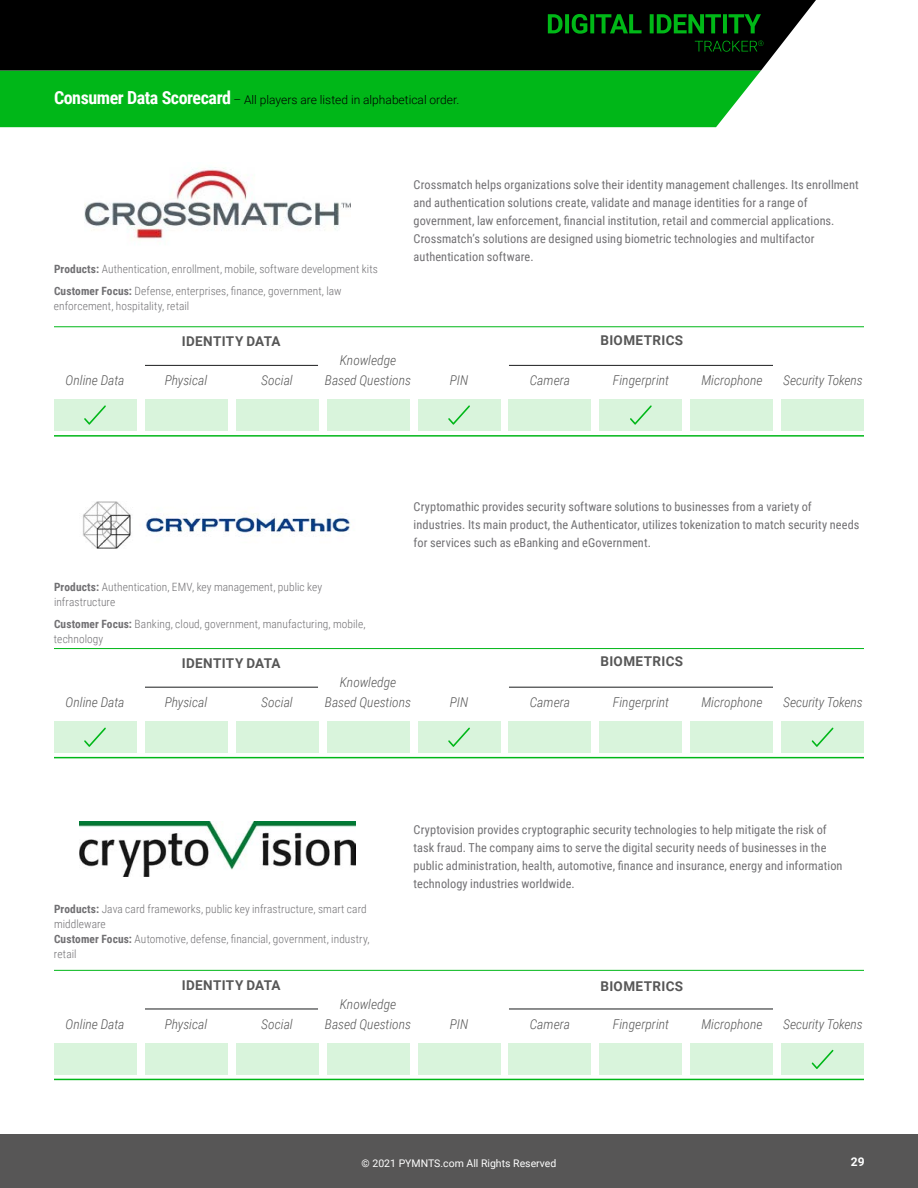
<style>
.page{position:relative;width:918px;height:1188px;background:#fff}
.page>*{position:absolute;margin:0;border:0;box-sizing:border-box;transform-origin:0 0}
.t1{font:italic 300 13.5px/19.5px "Roboto Condensed";color:#575757;text-align:center}
.t2{font:700 13.5px "Roboto";letter-spacing:.025em;color:#575757}
.t3{font:12.3px/18px "Roboto Condensed";letter-spacing:.005em;color:#717073}
.t4{font:300 12px "Roboto";color:#000}
.t5{font:700 12px "Roboto";color:#fff}
.t6{font:300 11.4px/15px "Roboto Condensed";letter-spacing:.01em;color:#717073}
.t7{font:10.5px "Roboto";color:#fff}
.s1{font-family:"Roboto Condensed";font-weight:700;font-size:18px;color:#fff}
.s2{font-weight:700}
</style>
<div class="page">
<div style="left:0;top:70px;width:761px;height:57px;background:#00b718"></div>
<div style="left:0;top:1134px;width:918px;height:54px;background:#575656"></div>
<div style="left:0;top:0;width:816px;height:70px;background:#000"></div>
<hr style="left:145px;top:365px;width:173px;height:1px;background:#1b1d1e">
<hr style="left:509px;top:365px;width:264px;height:1px;background:#1b1d1e">
<div style="left:54px;top:399px;width:82px;height:32px;background:#d9f4dc"></div>
<div style="left:236px;top:399px;width:82px;height:32px;background:#d9f4dc"></div>
<div style="left:418px;top:399px;width:82px;height:32px;background:#d9f4dc"></div>
<div style="left:600px;top:399px;width:82px;height:32px;background:#d9f4dc"></div>
<div style="left:782px;top:399px;width:82px;height:32px;background:#d9f4dc"></div>
<div style="left:145px;top:399px;width:82px;height:32px;background:#d9f4dc"></div>
<div style="left:327px;top:399px;width:82px;height:32px;background:#d9f4dc"></div>
<div style="left:509px;top:399px;width:82px;height:32px;background:#d9f4dc"></div>
<div style="left:691px;top:399px;width:82px;height:32px;background:#d9f4dc"></div>
<hr style="left:54px;top:327px;width:810px;height:1px;background:#00b718">
<hr style="left:54px;top:435px;width:810px;height:2px;background:#00b718">
<hr style="left:145px;top:687px;width:173px;height:1px;background:#1b1d1e">
<hr style="left:509px;top:687px;width:264px;height:1px;background:#1b1d1e">
<div style="left:54px;top:721px;width:82px;height:32px;background:#d9f4dc"></div>
<div style="left:236px;top:721px;width:82px;height:32px;background:#d9f4dc"></div>
<div style="left:418px;top:721px;width:82px;height:32px;background:#d9f4dc"></div>
<div style="left:600px;top:721px;width:82px;height:32px;background:#d9f4dc"></div>
<div style="left:782px;top:721px;width:82px;height:32px;background:#d9f4dc"></div>
<div style="left:145px;top:721px;width:82px;height:32px;background:#d9f4dc"></div>
<div style="left:327px;top:721px;width:82px;height:32px;background:#d9f4dc"></div>
<div style="left:509px;top:721px;width:82px;height:32px;background:#d9f4dc"></div>
<div style="left:691px;top:721px;width:82px;height:32px;background:#d9f4dc"></div>
<hr style="left:54px;top:648px;width:810px;height:1px;background:#00b718">
<hr style="left:54px;top:757px;width:810px;height:1px;background:#00b718">
<hr style="left:145px;top:1009px;width:173px;height:1px;background:#1b1d1e">
<hr style="left:509px;top:1009px;width:264px;height:1px;background:#1b1d1e">
<div style="left:54px;top:1043px;width:82px;height:32px;background:#d9f4dc"></div>
<div style="left:236px;top:1043px;width:82px;height:32px;background:#d9f4dc"></div>
<div style="left:418px;top:1043px;width:82px;height:32px;background:#d9f4dc"></div>
<div style="left:600px;top:1043px;width:82px;height:32px;background:#d9f4dc"></div>
<div style="left:782px;top:1043px;width:82px;height:32px;background:#d9f4dc"></div>
<div style="left:145px;top:1043px;width:82px;height:32px;background:#d9f4dc"></div>
<div style="left:327px;top:1043px;width:82px;height:32px;background:#d9f4dc"></div>
<div style="left:509px;top:1043px;width:82px;height:32px;background:#d9f4dc"></div>
<div style="left:691px;top:1043px;width:82px;height:32px;background:#d9f4dc"></div>
<hr style="left:54px;top:970px;width:810px;height:1px;background:#00b718">
<hr style="left:54px;top:1079px;width:810px;height:1px;background:#00b718">
<div style="left:694px;top:40px;width:68px;height:16px;background:#000"></div>
<div style="left:547px;top:13px;width:218px;height:25px;background:#000"></div>
<svg style="left:548px;top:14px;width:213px;height:20px"></svg>
<svg style="left:695px;top:40px;width:68px;height:12px"></svg>
<img style="left:85px;top:167px;width:265px;height:72px">
<svg style="left:630px;top:405px;width:22px;height:20px"></svg>
<svg style="left:448px;top:405px;width:22px;height:20px"></svg>
<svg style="left:84px;top:405px;width:22px;height:20px"></svg>
<img style="left:83px;top:501px;width:268px;height:48px">
<svg style="left:448px;top:728px;width:22px;height:19px"></svg>
<svg style="left:812px;top:728px;width:21px;height:19px"></svg>
<svg style="left:84px;top:728px;width:22px;height:19px"></svg>
<img style="left:79px;top:821px;width:276px;height:55px">
<svg style="left:812px;top:1050px;width:21px;height:19px"></svg>
<p class="t4" style="left:54px;top:91px;width:407px"><span class="s1">Consumer Data Scorecard</span> – All players are listed in alphabetical order.</p>
<p class="t6" style="left:54px;top:258px;width:325px;line-height:21.8px"><span class="s2">Products:</span> Authentication, enrollment, mobile, software development kits<br><span class="s2">Customer Focus:</span> Defense, enterprises, finance, government, law</p>
<p class="t6" style="left:54px;top:298px;width:137px">enforcement, hospitality, retail</p>
<p class="t2" style="left:182px;top:332px;width:100px">IDENTITY DATA</p>
<p class="t3" style="left:414px;top:175px;width:447px">Crossmatch helps organizations solve their identity management challenges. Its enrollment and authentication solutions create, validate and manage identities for a range of government, law enforcement, financial institution, retail and commercial applications.<br>Crossmatchʼs solutions are designed using biometric technologies and multifactor authentication software.</p>
<p class="t2" style="left:600px;top:330px;width:84px">BIOMETRICS</p>
<p class="t1" style="left:325px;top:350px;width:87px">Knowledge<br>Based Questions</p>
<p class="t1" style="left:66px;top:370px;width:60px">Online Data</p>
<p class="t1" style="left:165px;top:370px;width:44px">Physical</p>
<p class="t1" style="left:261px;top:370px;width:33px">Social</p>
<p class="t1" style="left:450px;top:370px;width:20px">PIN</p>
<p class="t1" style="left:701px;top:370px;width:63px">Microphone</p>
<p class="t1" style="left:783px;top:370px;width:81px">Security Tokens</p>
<p class="t1" style="left:530px;top:370px;width:42px">Camera</p>
<p class="t1" style="left:613px;top:370px;width:57px">Fingerprint</p>
<p class="t6" style="left:54px;top:579px;width:270px"><span class="s2">Products:</span> Authentication, EMV, key management, public key infrastructure</p>
<p class="t6" style="left:54px;top:616px;width:313px"><span class="s2">Customer Focus:</span> Banking, cloud, government, manufacturing, mobile, technology</p>
<p class="t2" style="left:182px;top:654px;width:100px">IDENTITY DATA</p>
<p class="t3" style="left:414px;top:498px;width:447px">Cryptomathic provides security software solutions to businesses from a variety of industries. Its main product, the Authenticator, utilizes tokenization to match security needs for services such as eBanking and eGovernment.</p>
<p class="t2" style="left:600px;top:652px;width:84px">BIOMETRICS</p>
<p class="t1" style="left:325px;top:672px;width:87px">Knowledge<br>Based Questions</p>
<p class="t1" style="left:66px;top:692px;width:60px">Online Data</p>
<p class="t1" style="left:165px;top:692px;width:44px">Physical</p>
<p class="t1" style="left:261px;top:692px;width:33px">Social</p>
<p class="t1" style="left:450px;top:692px;width:20px">PIN</p>
<p class="t1" style="left:701px;top:692px;width:63px">Microphone</p>
<p class="t1" style="left:783px;top:692px;width:81px">Security Tokens</p>
<p class="t1" style="left:530px;top:692px;width:42px">Camera</p>
<p class="t1" style="left:613px;top:692px;width:57px">Fingerprint</p>
<p class="t6" style="left:54px;top:901px;width:317px"><span class="s2">Products:</span> Java card frameworks, public key infrastructure, smart card middleware<br><span class="s2">Customer Focus:</span> Automotive, defense, financial, government, industry, retail</p>
<p class="t2" style="left:182px;top:975px;width:100px">IDENTITY DATA</p>
<p class="t3" style="left:414px;top:820px;width:430px">Cryptovision provides cryptographic security technologies to help mitigate the risk of task fraud. The company aims to serve the digital security needs of businesses in the public administration, health, automotive, finance and insurance, energy and information technology industries worldwide.</p>
<p class="t2" style="left:600px;top:977px;width:84px">BIOMETRICS</p>
<p class="t1" style="left:325px;top:994px;width:87px">Knowledge<br>Based Questions</p>
<p class="t1" style="left:66px;top:1014px;width:60px">Online Data</p>
<p class="t1" style="left:165px;top:1014px;width:44px">Physical</p>
<p class="t1" style="left:261px;top:1014px;width:33px">Social</p>
<p class="t1" style="left:450px;top:1014px;width:20px">PIN</p>
<p class="t1" style="left:701px;top:1014px;width:63px">Microphone</p>
<p class="t1" style="left:783px;top:1014px;width:81px">Security Tokens</p>
<p class="t1" style="left:530px;top:1014px;width:42px">Camera</p>
<p class="t1" style="left:613px;top:1013px;width:57px">Fingerprint</p>
<p class="t7" style="left:362px;top:1156px;width:196px">© 2021 PYMNTS.com All Rights Reserved</p>
<p class="t5" style="left:851px;top:1153px;width:15px">29</p>
</div>
